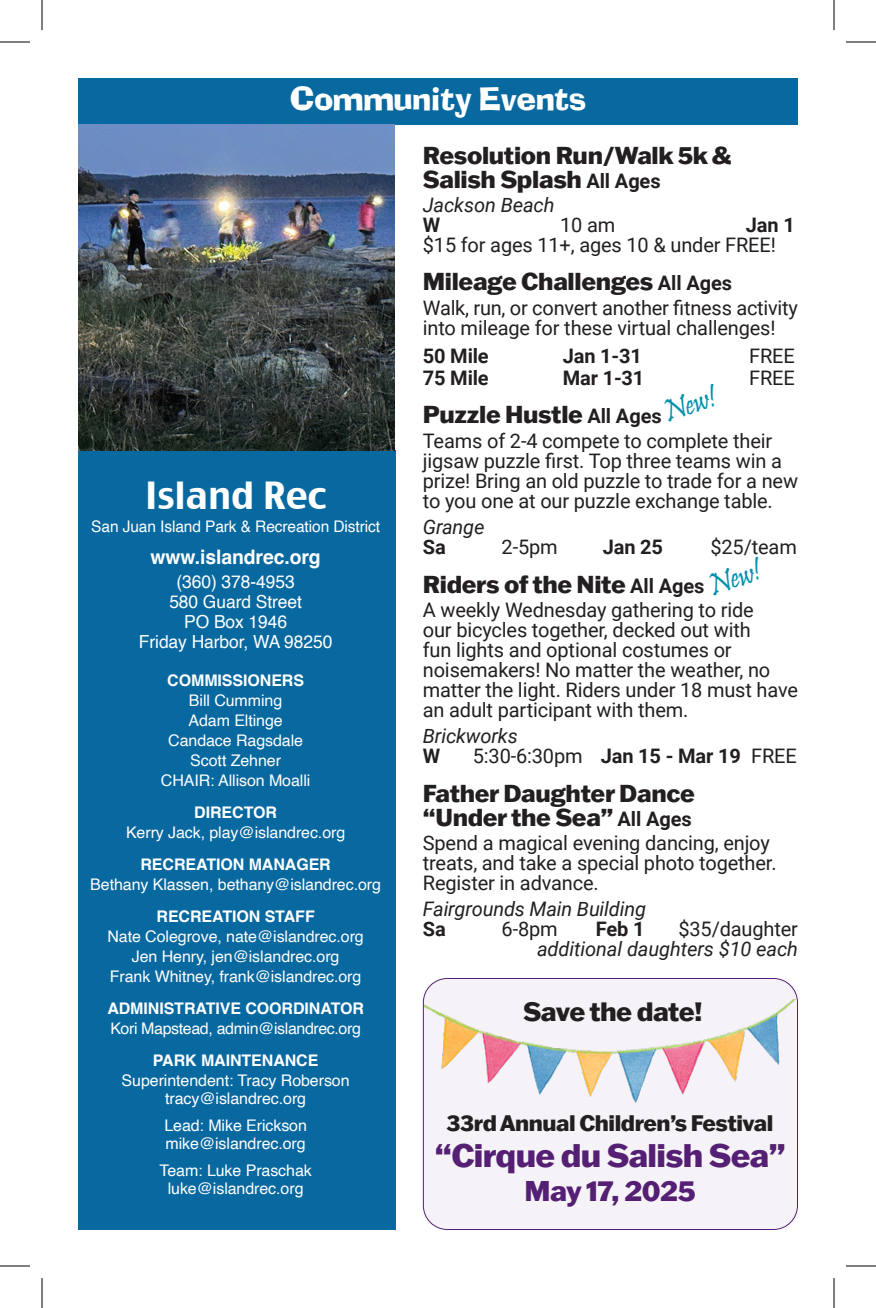
<style>
.page{position:relative;width:876px;height:1308px;background:#fff}
.page>*{position:absolute;margin:0;border:0;box-sizing:border-box;transform-origin:0 0}
.t1{font:36.6px "Charcoal CY";letter-spacing:-.005em;color:#fff}
._1-Heading{font:800 32px "Franklin Gothic ATF";letter-spacing:-.02em;color:#551f74}
.t2{font:32px "Pristina";color:#0090ab}
.t3{font:31.2px "Ad Lib";letter-spacing:-.005em;color:#fff}
._1-Heading-2{font:800 28px "Franklin Gothic ATF";letter-spacing:-.02em;color:#551f74}
._1-Heading-3{font:800 26px "Franklin Gothic ATF";letter-spacing:-.02em;color:#231f20}
.Heading{font:800 24px/24px "Franklin Gothic ATF";letter-spacing:-.015em;color:#231f20}
._1-Heading-4{font:800 22px "Franklin Gothic ATF";letter-spacing:-.02em;color:#231f20}
.body_copy{font:20px/20px "Roboto";letter-spacing:-.01em;color:#231f20}
.body_copy-2{font:italic 20px "Roboto";letter-spacing:-.01em;color:#231f20}
.location{font:italic 20px "Roboto";letter-spacing:-.005em;color:#231f20}
.body_4_tabs{font:700 20px "Roboto";letter-spacing:-.01em;color:#231f20}
.body_copy-3{font:700 20px "Roboto";letter-spacing:-.01em;color:#231f20}
.t4{font:700 20px "Helvetica";letter-spacing:-.005em;color:#fff}
.body_4_tabs-2{font:20px "Roboto";letter-spacing:-.01em;color:#231f20}
.t5{font:18px/20px "Helvetica";letter-spacing:-.005em;color:#fff;text-align:center}
.t6{font:16px/20px "Helvetica";letter-spacing:-.005em;color:#fff;text-align:center}
.t7{font:700 16px/20px "Helvetica";letter-spacing:-.005em;color:#fff;text-align:center}
.t8{font:16px "Helvetica";letter-spacing:-.025em;color:#fff}
.s1{font-family:"Roboto";font-weight:700;font-size:20px}
.s2{font-weight:700}
.s3{font-weight:400}
</style>
<div class="page">
<div style="left:423px;top:978px;width:375px;height:252px;background:#f5f3f7;border-radius:24px"></div>
<img style="left:425px;top:999px;width:371px;height:104px">
<div style="left:423px;top:978px;width:375px;height:252px;border:1px solid #551f74;border-radius:24px"></div>
<div style="left:78px;top:78px;width:720px;height:46px;background:#0868a0"></div>
<div style="left:78px;top:451px;width:317px;height:779px;background:#0868a0"></div>
<img style="left:78px;top:124px;width:317px;height:327px">
<hr style="left:0;top:42px;width:30px;height:1px;background:#000">
<hr style="left:846px;top:42px;width:30px;height:1px;background:#000">
<hr style="left:0;top:1266px;width:30px;height:1px;background:#000">
<hr style="left:846px;top:1266px;width:30px;height:1px;background:#000">
<hr style="left:42px;top:0;width:1px;height:30px;background:#000">
<hr style="left:42px;top:1278px;width:1px;height:30px;background:#000">
<hr style="left:834px;top:0;width:1px;height:30px;background:#000">
<hr style="left:834px;top:1278px;width:1px;height:30px;background:#000">
<p class="t3" style="left:290px;top:85px;width:298px">Community Events</p>
<p class="Heading" style="left:423px;top:143px;width:310px">Resolution Run/Walk 5k &amp;<br>Salish Splash <span class="s1">All Ages</span></p>
<p class="location" style="left:423px;top:191px;width:133px">Jackson Beach</p>
<p class="body_copy-3" style="left:423px;top:211px;width:19px">W</p>
<p class="body_copy" style="left:560px;top:214px;width:57px">10 am</p>
<p class="body_copy-3" style="left:746px;top:211px;width:50px">Jan 1</p>
<p class="body_copy" style="left:423px;top:234px;width:354px">$15 for ages 11+, ages 10 &amp; under FREE!</p>
<p class="Heading" style="left:423px;top:269px;width:311px">Mileage Challenges <span class="s1">All Ages</span></p>
<p class="body_copy" style="left:423px;top:297px;width:377px">Walk, run, or convert another fitness activity into mileage for these virtual challenges!</p>
<p class="body_4_tabs" style="left:423px;top:342px;width:67px">50 Mile</p>
<p class="body_4_tabs" style="left:563px;top:342px;width:81px">Jan 1-31</p>
<p class="body_4_tabs-2" style="left:749px;top:342px;width:47px">FREE</p>
<p class="body_4_tabs" style="left:423px;top:364px;width:67px">75 Mile</p>
<p class="body_4_tabs" style="left:563px;top:364px;width:83px">Mar 1-31</p>
<p class="body_4_tabs-2" style="left:749px;top:364px;width:47px">FREE</p>
<p class="Heading" style="left:423px;top:402px;width:240px">Puzzle Hustle <span class="s1">All Ages</span></p>
<p class="body_copy" style="left:423px;top:430px;width:377px">Teams of 2-4 compete to complete their jigsaw puzzle first. Top three teams win a prize! Bring an old puzzle to trade for a new to you one at our puzzle exchange table.</p>
<p class="body_copy-2" style="left:423px;top:513px;width:63px">Grange</p>
<p class="body_copy-3" style="left:423px;top:533px;width:24px">Sa</p>
<p class="body_copy" style="left:502px;top:536px;width:58px">2-5pm</p>
<p class="body_copy-3" style="left:603px;top:533px;width:62px">Jan 25</p>
<p class="body_copy" style="left:711px;top:536px;width:88px">$25/team</p>
<p class="Heading" style="left:423px;top:571px;width:283px">Riders of the Nite <span class="s1">All Ages</span></p>
<p class="body_copy" style="left:423px;top:599px;width:377px">A weekly Wednesday gathering to ride<br>our bicycles together, decked out with<br>fun lights and optional costumes or noisemakers! No matter the weather, no matter the light. Riders under 18 must have an adult participant with them.</p>
<p class="body_copy-2" style="left:423px;top:722px;width:96px">Brickworks</p>
<p class="body_copy-3" style="left:423px;top:742px;width:19px">W</p>
<p class="body_copy" style="left:473px;top:745px;width:325px">5:30-6:30pm <span class="s2">Jan 15 - Mar 19</span> FREE</p>
<p class="Heading" style="left:423px;top:780px;width:274px">Father Daughter Dance “Under the Sea” <span class="s1">All Ages</span></p>
<p class="body_copy" style="left:423px;top:832px;width:355px">Spend a magical evening dancing, enjoy treats, and take a special photo together.<br>Register in advance.</p>
<p class="body_copy-2" style="left:423px;top:895px;width:225px">Fairgrounds Main Building</p>
<p class="body_copy-3" style="left:423px;top:915px;width:24px">Sa</p>
<p class="body_copy" style="left:502px;top:918px;width:58px">6-8pm</p>
<p class="body_copy-3" style="left:596px;top:915px;width:50px">Feb 1</p>
<p class="body_copy" style="left:679px;top:918px;width:121px">$35/daughter</p>
<p class="location" style="left:537px;top:935px;width:263px">additional daughters $10 each</p>
<p class="t2" style="left:658px;top:396px;width:55px;rotate:-20deg">New!</p>
<p class="t1" style="left:144px;top:472px;width:184px">Island Rec</p>
<p class="t6" style="left:91px;top:516px;width:290px">San Juan Island Park &amp; Recreation District</p>
<p class="t4" style="left:151px;top:545px;width:172px">www.islandrec.org</p>
<p class="t5" style="left:177px;top:572px;width:120px">(360) 378-4953</p>
<p class="t5" style="left:139px;top:592px;width:195px">580 Guard Street<br>PO Box 1946<br>Friday Harbor, WA 98250</p>
<p class="t7" style="left:167px;top:672px;width:138px">COMMISSIONERS<br><span class="s3">Bill Cumming</span></p>
<p class="t6" style="left:189px;top:711px;width:96px">Adam Eltinge</p>
<p class="t6" style="left:168px;top:731px;width:136px">Candace Ragsdale</p>
<p class="t6" style="left:161px;top:751px;width:151px">Scott Zehner<br>CHAIR: Allison Moalli</p>
<p class="t7" style="left:194px;top:804px;width:84px">DIRECTOR</p>
<p class="t6" style="left:126px;top:823px;width:221px">Kerry Jack, play@islandrec.org</p>
<p class="t7" style="left:141px;top:856px;width:192px">RECREATION MANAGER</p>
<p class="t6" style="left:90px;top:875px;width:292px">Bethany Klassen, bethany@islandrec.org</p>
<p class="t7" style="left:157px;top:908px;width:160px">RECREATION STAFF</p>
<p class="t6" style="left:107px;top:927px;width:258px">Nate Colegrove, nate@islandrec.org<br>Jen Henry, jen@islandrec.org</p>
<p class="t6" style="left:110px;top:967px;width:253px">Frank Whitney, frank@islandrec.org</p>
<p class="t7" style="left:107px;top:1000px;width:258px">ADMINISTRATIVE COORDINATOR</p>
<p class="t8" style="left:110px;top:1016px;width:252px">Kori Mapstead, admin@islandrec.org</p>
<p class="t6" style="left:122px;top:1051px;width:230px"><span class="s2">PARK MAINTENANCE<br></span>Superintendent: Tracy Roberson</p>
<p class="t6" style="left:165px;top:1089px;width:143px">tracy@islandrec.org</p>
<p class="t6" style="left:164px;top:1117px;width:144px;line-height:18px;text-align:left">Lead: Mike Erickson mike@islandrec.org</p>
<p class="t6" style="left:159px;top:1162px;width:154px;line-height:18px">Team: Luke Praschak luke@islandrec.org</p>
<p class="t2" style="left:703px;top:570px;width:55px;rotate:-20deg">New!</p>
<p class="_1-Heading-3" style="left:523px;top:994px;width:181px">Save the date!</p>
<p class="_1-Heading-4" style="left:447px;top:1109px;width:328px">33rd Annual Children’s Festival</p>
<p class="_1-Heading" style="left:435px;top:1134px;width:352px">“Cirque du Salish Sea”</p>
<p class="_1-Heading-2" style="left:525px;top:1172px;width:173px">May 17, 2025</p>
</div>
